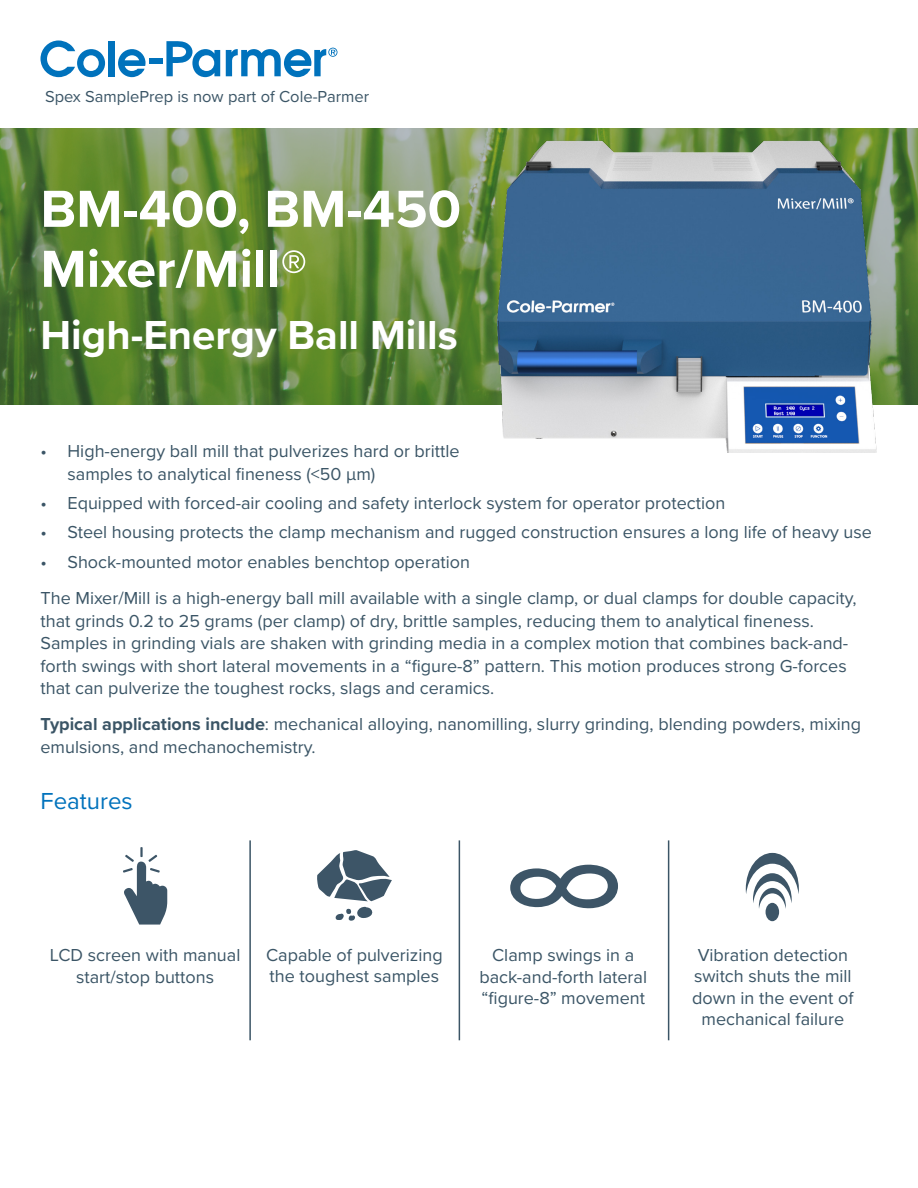
<style>
.page{position:relative;width:918px;height:1188px;background:#fff}
.page>*{position:absolute;margin:0;border:0;box-sizing:border-box;transform-origin:0 0}
.t1{font:700 54px/60px "Proxima Nova";color:#fff}
.t2{font:700 42px "Proxima Nova";color:#fff}
.t3{font:24px "Proxima Nova";color:#0072bc}
.t4{font:18px/22.5px "Proxima Nova";color:#3b5566}
.t5{font:16.5px "Proxima Nova";color:#3b5566}
.s1{font-weight:700}
</style>
<div class="page">
<svg style="left:40px;top:41px;width:65px;height:36px"></svg>
<div style="left:109px;top:41px;width:6px;height:35px;background:#0072bc"></div>
<svg style="left:118px;top:49px;width:28px;height:28px"></svg>
<div style="left:149px;top:58px;width:14px;height:6px;background:#0072bc"></div>
<svg style="left:166px;top:41px;width:54px;height:36px"></svg>
<svg style="left:226px;top:48px;width:112px;height:29px"></svg>
<svg style="left:0;top:128px;width:918px;height:277px;background:#64883f"></svg>
<hr style="left:249px;top:840px;width:2px;height:200px;background:#3b5566">
<hr style="left:459px;top:840px;width:1px;height:200px;background:#3b5566">
<hr style="left:668px;top:840px;width:1px;height:200px;background:#3b5566">
<svg style="left:123px;top:847px;width:44px;height:77px"></svg>
<svg style="left:317px;top:850px;width:75px;height:51px"></svg>
<svg style="left:335px;top:907px;width:38px;height:14px"></svg>
<svg style="left:510px;top:865px;width:108px;height:43px"></svg>
<svg style="left:746px;top:853px;width:53px;height:56px"></svg>
<div style="left:766px;top:903px;width:13px;height:18px;background:#3d5567;border-radius:50%"></div>
<img style="left:475px;top:128px;width:415px;height:325px">
<p class="t5" style="left:45px;top:84px;width:326px">Spex SamplePrep is now part of Cole-Parmer</p>
<p class="t1" style="left:40px;top:178px;width:422px">BM-400, BM-450<br>Mixer/Mill®</p>
<p class="t2" style="left:40px;top:304px;width:419px">High-Energy Ball Mills</p>
<p class="t4" style="left:68px;top:439px;width:394px;text-indent:-27px">• High-energy ball mill that pulverizes hard or brittle samples to analytical fineness (&lt;50 µm)</p>
<p class="t4" style="left:40px;top:491px;width:686px">• Equipped with forced-air cooling and safety interlock system for operator protection</p>
<p class="t4" style="left:40px;top:520px;width:833px">• Steel housing protects the clamp mechanism and rugged construction ensures a long life of heavy use</p>
<p class="t4" style="left:40px;top:550px;width:431px">• Shock-mounted motor enables benchtop operation</p>
<p class="t4" style="left:40px;top:586px;width:818px">The Mixer/Mill is a high-energy ball mill available with a single clamp, or dual clamps for double capacity, that grinds 0.2 to 25 grams (per clamp) of dry, brittle samples, reducing them to analytical fineness.<br>Samples in grinding vials are shaken with grinding media in a complex motion that combines back-and&shy;forth swings with short lateral movements in a “figure-8” pattern. This motion produces strong G-forces that can pulverize the toughest rocks, slags and ceramics.</p>
<p class="t4" style="left:40px;top:712px;width:822px"><span class="s1">Typical applications include</span>: mechanical alloying, nanomilling, slurry grinding, blending powders, mixing emulsions, and mechanochemistry.</p>
<p class="t3" style="left:40px;top:783px;width:94px">Features</p>
<p class="t4" style="left:266px;top:943px;width:178px">Capable of pulverizing</p>
<p class="t4" style="left:270px;top:964px;width:171px">the toughest samples</p>
<p class="t4" style="left:50px;top:943px;width:192px;line-height:21.6px;text-align:center">LCD screen with manual start/stop buttons</p>
<p class="t4" style="left:492px;top:943px;width:144px">Clamp swings in a</p>
<p class="t4" style="left:479px;top:965px;width:169px;line-height:21.6px">back-and-forth lateral “figure-8” movement</p>
<p class="t4" style="left:698px;top:943px;width:152px">Vibration detection</p>
<p class="t4" style="left:694px;top:964px;width:159px">switch shuts the mill</p>
<p class="t4" style="left:692px;top:986px;width:163px;line-height:21.6px;text-align:center">down in the event of mechanical failure</p>
</div>
